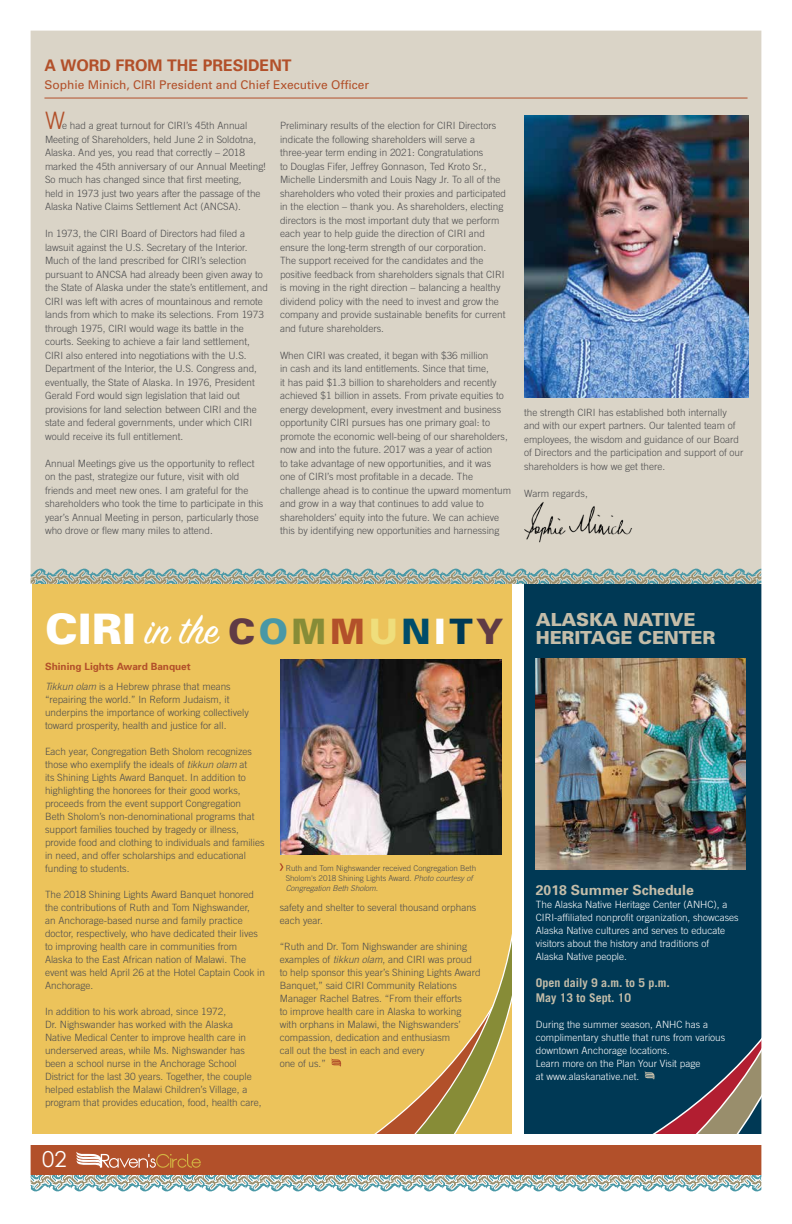
<style>
.page{position:relative;width:792px;height:1224px;background:#fff}
.page>*{position:absolute;margin:0;border:0;box-sizing:border-box;transform-origin:0 0}
.t1{font:42.9px "Sign Painter House Script";color:#fff}
.t2{font:300 24px "Trade Gothic";color:#b2502a}
.t3{font:22px "Century Gothic";color:#fff}
.t4{font:900 18px/18px "Univers";letter-spacing:-.01em;color:#c4bda9}
.t5{font:700 16px "Univers";color:#b2502a}
.t6{font:700 14px "Univers";color:#c4bda9}
.t7{font:12px "Univers";color:#b2502a}
.t8{font:700 12px/14.4px "Trade Gothic";color:#c4bda9}
.t9{font:300 10px/13.5px "Trade Gothic";color:#4d4d4f}
.t10{font:300 10px/13px "Trade Gothic";color:#fff}
.t11{font:700 10px "Univers";color:#b2502a}
.t12{font:300 8px/10px "Trade Gothic";color:#4d4d4f}
.s1{font-family:"Univers";font-weight:900;font-size:42.1px}
.s2{font-family:"Univers";font-weight:900;font-size:35.1px;color:#603b45}
.s3{font-family:"Univers";font-weight:900;font-size:35.1px;color:#4998a6}
.s4{font-family:"Univers";font-weight:900;font-size:35.1px;color:#878c37}
.s5{font-family:"Univers";font-weight:900;font-size:35.1px;color:#b2502a}
.s6{font-family:"Univers";font-weight:900;font-size:35.1px;color:#efde7c}
.s7{font-family:"Univers";font-weight:900;font-size:35.1px;color:#004d6a}
.s8{font-family:"Univers";font-weight:900;font-size:35.1px}
.s9{font-family:"Univers";font-weight:900;font-size:35.1px;color:#003955}
.s10{font-style:italic}
</style>
<div class="page">
<img style="left:30px;top:30px;width:732px;height:1162px">
<h3 class="t5" style="left:44px;top:55px;width:249px">A WORD FROM THE PRESIDENT</h3>
<p class="t7" style="left:44px;top:77px;width:326px">Sophie Minich, CIRI President and Chief Executive Officer</p>
<h2 class="t2" style="left:45px;top:106px;width:21px">W</h2>
<p class="t9" style="left:45px;top:119px;width:222px;text-indent:17px">e had a great turnout for CIRI’s 45th Annual Meeting of Shareholders, held June 2 in Soldotna, Alaska. And yes, you read that correctly – 2018 marked the 45th anniversary of our Annual Meeting!<br>So much has changed since that first meeting,<br>held in 1973 just two years after the passage of the Alaska Native Claims Settlement Act (ANCSA).</p>
<p class="t9" style="left:45px;top:227px;width:225px">In 1973, the CIRI Board of Directors had filed a lawsuit against the U.S. Secretary of the Interior.<br>Much of the land prescribed for CIRI’s selection pursuant to ANCSA had already been given away to the State of Alaska under the state’s entitlement, and CIRI was left with acres of mountainous and remote lands from which to make its selections. From 1973 through 1975, CIRI would wage its battle in the courts. Seeking to achieve a fair land settlement, CIRI also entered into negotiations with the U.S.<br>Department of the Interior, the U.S. Congress and, eventually, the State of Alaska. In 1976, President Gerald Ford would sign legislation that laid out provisions for land selection between CIRI and the state and federal governments, under which CIRI would receive its full entitlement.</p>
<p class="t9" style="left:45px;top:456px;width:220px">Annual Meetings give us the opportunity to reflect on the past, strategize our future, visit with old friends and meet new ones. I am grateful for the shareholders who took the time to participate in this year’s Annual Meeting in person, particularly those who drove or flew many miles to attend.</p>
<p class="t9" style="left:280px;top:119px;width:228px">Preliminary results of the election for CIRI Directors indicate the following shareholders will serve a three-year term ending in 2021: Congratulations<br>to Douglas Fifer, Jeffrey Gonnason, Ted Kroto Sr., Michelle Lindersmith and Louis Nagy Jr. To all of the shareholders who voted their proxies and participated in the election – thank you. As shareholders, electing directors is the most important duty that we perform each year to help guide the direction of CIRI and ensure the long-term strength of our corporation.<br>The support received for the candidates and the positive feedback from shareholders signals that CIRI is moving in the right direction – balancing a healthy dividend policy with the need to invest and grow the company and provide sustainable benefits for current and future shareholders.</p>
<p class="t9" style="left:280px;top:348px;width:233px">When CIRI was created, it began with $36 million<br>in cash and its land entitlements. Since that time,<br>it has paid $1.3 billion to shareholders and recently achieved $1 billion in assets. From private equities to energy development, every investment and business opportunity CIRI pursues has one primary goal: to promote the economic well-being of our shareholders, now and into the future. 2017 was a year of action<br>to take advantage of new opportunities, and it was<br>one of CIRI’s most profitable in a decade. The challenge ahead is to continue the upward momentum and grow in a way that continues to add value to shareholders’ equity into the future. We can achieve this by identifying new opportunities and harnessing</p>
<p class="t9" style="left:524px;top:405px;width:221px">the strength CIRI has established both internally and with our expert partners. Our talented team of employees, the wisdom and guidance of our Board of Directors and the participation and support of our shareholders is how we get there.</p>
<p class="t9" style="left:524px;top:486px;width:65px">Warm regards,</p>
<h1 class="t1" style="left:45px;top:604px;width:460px"><span class="s1">CIRI</span> in the <span class="s2">C</span><span class="s3">O</span><span class="s4">M</span><span class="s5">M</span><span class="s6">U</span><span class="s7">N</span><span class="s8">I</span><span class="s9">T</span><span class="s2">Y</span></h1>
<p class="t11" style="left:45px;top:660px;width:147px">Shining Lights Award Banquet</p>
<p class="t9" style="left:45px;top:679px;width:205px;line-height:13px"><span class="s10">Tikkun olam</span> is a Hebrew phrase that means “repairing the world.” In Reform Judaism, it underpins the importance of working collectively toward prosperity, health and justice for all.</p>
<p class="t9" style="left:45px;top:744px;width:221px;line-height:13px">Each year, Congregation Beth Sholom recognizes those who exemplify the ideals of <span class="s10">tikkun olam</span> at<br>its Shining Lights Award Banquet. In addition to highlighting the honorees for their good works, proceeds from the event support Congregation<br>Beth Sholom’s non-denominational programs that support families touched by tragedy or illness, provide food and clothing to individuals and families in need, and offer scholarships and educational funding to students.</p>
<p class="t9" style="left:45px;top:887px;width:222px;line-height:13px">The 2018 Shining Lights Award Banquet honored the contributions of Ruth and Tom Nighswander,<br>an Anchorage-based nurse and family practice doctor, respectively, who have dedicated their lives to improving health care in communities from Alaska to the East African nation of Malawi. The event was held April 26 at the Hotel Captain Cook in Anchorage.</p>
<p class="t9" style="left:45px;top:1004px;width:218px;line-height:13px">In addition to his work abroad, since 1972,<br>Dr. Nighswander has worked with the Alaska Native Medical Center to improve health care in underserved areas, while Ms. Nighswander has been a school nurse in the Anchorage School District for the last 30 years. Together, the couple helped establish the Malawi Children’s Village, a program that provides education, food, health care,</p>
<p class="t12" style="left:286px;top:863px;width:192px">Ruth and Tom Nighswander received Congregation Beth<br>Sholom's 2018 Shining Lights Award. <span class="s10">Photo courtesy of<br>Congregation Beth Sholom.</span></p>
<p class="t9" style="left:280px;top:901px;width:198px;line-height:13px">safety and shelter to several thousand orphans each year.</p>
<p class="t9" style="left:280px;top:940px;width:203px;line-height:13px">“Ruth and Dr. Tom Nighswander are shining examples of <span class="s10">tikkun olam</span>, and CIRI was proud to help sponsor this year’s Shining Lights Award Banquet,” said CIRI Community Relations Manager Rachel Batres. “From their efforts<br>to improve health care in Alaska to working with orphans in Malawi, the Nighswanders’ compassion, dedication and enthusiasm<br>call out the best in each and every<br>one of us.”</p>
<h3 class="t3" style="left:42px;top:1145px;width:26px">02</h3>
<h3 class="t4" style="left:536px;top:611px;width:181px">ALASKA NATIVE<br>HERITAGE CENTER</h3>
<h3 class="t6" style="left:536px;top:881px;width:159px">2018 Summer Schedule</h3>
<p class="t10" style="left:536px;top:898px;width:204px">The Alaska Native Heritage Center (ANHC), a CIRI-affiliated nonprofit organization, showcases Alaska Native cultures and serves to educate visitors about the history and traditions of Alaska Native people.</p>
<p class="t8" style="left:536px;top:976px;width:136px">Open daily 9 a.m. to 5 p.m.<br>May 13 to Sept. 10</p>
<p class="t10" style="left:536px;top:1018px;width:191px">During the summer season, ANHC has a complimentary shuttle that runs from various downtown Anchorage locations.<br>Learn more on the Plan Your Visit page<br>at www.alaskanative.net.</p>
</div>
